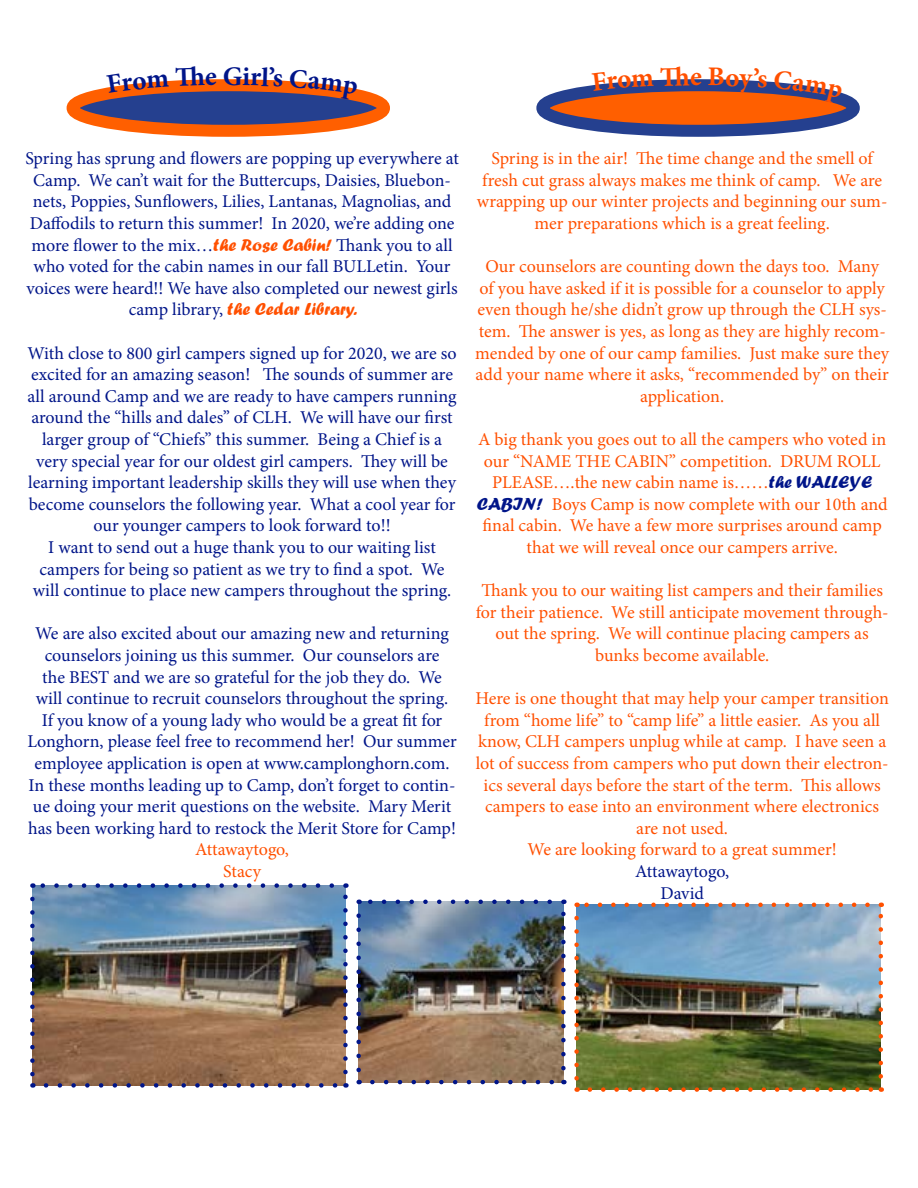
<style>
.page{position:relative;width:918px;height:1188px;background:#fff}
.page>*{position:absolute;margin:0;border:0;box-sizing:border-box;transform-origin:0 0}
.t1{font:700 27px "Minion Pro";color:#001589}
.t2{font:700 27px "Minion Pro";color:#ff5000}
.t3{font:18px/21.6px "Minion Pro";letter-spacing:-.005em;color:#001589;text-align:center}
.t4{font:18px/21.6px "Minion Pro";letter-spacing:-.005em;color:#ff5000;text-align:center}
.t5{font:18px "Forte";color:#ff5000}
.s1{font-family:"Forte";color:#ff5000}
.s2{font-family:"Minion Pro";color:#001589}
.s3{font-family:"Forte";color:#001589}
</style>
<div class="page">
<svg style="left:73px;top:85px;width:311px;height:46px;background:#474478"></svg>
<div style="left:67px;top:79px;width:323px;height:58px;border:12px solid #ff5f00;border-radius:50%"></div>
<svg style="left:542px;top:85px;width:312px;height:46px;background:#dc5a16"></svg>
<div style="left:536px;top:79px;width:324px;height:58px;border:12px solid #25408f;border-radius:50%"></div>
<img style="left:32px;top:886px;width:313px;height:199px">
<svg style="left:46px;top:1083px;width:293px;height:5px"></svg>
<svg style="left:39px;top:883px;width:293px;height:5px"></svg>
<svg style="left:30px;top:899px;width:5px;height:189px"></svg>
<svg style="left:343px;top:883px;width:5px;height:189px"></svg>
<img style="left:577px;top:905px;width:304px;height:185px">
<svg style="left:590px;top:1087px;width:284px;height:5px"></svg>
<svg style="left:574px;top:918px;width:5px;height:174px"></svg>
<svg style="left:879px;top:903px;width:4px;height:173px"></svg>
<svg style="left:577px;top:903px;width:291px;height:4px"></svg>
<img style="left:359px;top:902px;width:204px;height:180px">
<svg style="left:372px;top:1080px;width:185px;height:4px"></svg>
<svg style="left:356px;top:916px;width:5px;height:168px"></svg>
<svg style="left:561px;top:900px;width:5px;height:168px"></svg>
<svg style="left:359px;top:900px;width:191px;height:4px"></svg>
<svg style="left:107px;top:81px;width:62px;height:12px"></svg>
<svg style="left:175px;top:79px;width:42px;height:7px"></svg>
<svg style="left:243px;top:79px;width:40px;height:8px"></svg>
<svg style="left:290px;top:81px;width:68px;height:20px"></svg>
<svg style="left:592px;top:80px;width:62px;height:11px"></svg>
<svg style="left:661px;top:79px;width:29px;height:7px"></svg>
<svg style="left:709px;top:79px;width:58px;height:14px"></svg>
<svg style="left:774px;top:82px;width:69px;height:22px"></svg>
<h1 class="t1" style="left:223px;top:58px;width:21px">G</h1>
<h1 class="t2" style="left:690px;top:58px;width:13px">e</h1>
<p class="t3" style="left:25px;top:148px;width:435px">Spring has sprung and flowers are popping up everywhere at Camp. We can’t wait for the Buttercups, Daisies, Bluebon&shy;nets, Poppies, Sunflowers, Lilies, Lantanas, Magnolias, and Daffodils to return this summer! In 2020, we’re adding one more flower to the mix…<span class="s1">the Rose Cabin!</span> Thank you to all who voted for the cabin names in our fall BULLetin. Your voices were heard!! We have also completed our newest girls</p>
<p class="t5" style="left:129px;top:299px;width:230px"><span class="s2">camp library,</span> the Cedar Library.</p>
<p class="t3" style="left:27px;top:342px;width:431px">With close to 800 girl campers signed up for 2020, we are so excited for an amazing season! The sounds of summer are all around Camp and we are ready to have campers running around the “hills and dales” of CLH. We will have our first larger group of “Chiefs” this summer. Being a Chief is a very special year for our oldest girl campers. They will be learning important leadership skills they will use when they become counselors the following year. What a cool year for our younger campers to look forward to!!<br>I want to send out a huge thank you to our waiting list campers for being so patient as we try to find a spot. We will continue to place new campers throughout the spring.</p>
<p class="t3" style="left:27px;top:623px;width:431px">We are also excited about our amazing new and returning counselors joining us this summer. Our counselors are<br>the BEST and we are so grateful for the job they do. We will continue to recruit counselors throughout the spring.<br>If you know of a young lady who would be a great fit for Longhorn, please feel free to recommend her! Our summer employee application is open at www.camplonghorn.com.<br>In these months leading up to Camp, don’t forget to contin&shy;ue doing your merit questions on the website. Mary Merit has been working hard to restock the Merit Store for Camp!</p>
<p class="t4" style="left:195px;top:839px;width:95px">Attawaytogo,<br>Stacy</p>
<p class="t4" style="left:477px;top:148px;width:412px">Spring is in the air! The time change and the smell of fresh cut grass always makes me think of camp. We are wrapping up our winter projects and beginning our sum&shy;mer preparations which is a great feeling.</p>
<p class="t4" style="left:475px;top:256px;width:415px">Our counselors are counting down the days too. Many<br>of you have asked if it is possible for a counselor to apply even though he/she didn’t grow up through the CLH sys&shy;tem. The answer is yes, as long as they are highly recom&shy;mended by one of our camp families. Just make sure they add your name where it asks, “recommended by” on their application.</p>
<p class="t4" style="left:477px;top:429px;width:412px">A big thank you goes out to all the campers who voted in our “NAME THE CABIN” competition. DRUM ROLL PLEASE….the new cabin name is……<span class="s3">the WALLEYE CABIN!</span> Boys Camp is now complete with our 10th and final cabin. We have a few more surprises around camp that we will reveal once our campers arrive.</p>
<p class="t4" style="left:476px;top:580px;width:415px">Thank you to our waiting list campers and their families for their patience. We still anticipate movement through&shy;out the spring. We will continue placing campers as bunks become available.</p>
<p class="t4" style="left:476px;top:688px;width:415px">Here is one thought that may help your camper transition from “home life” to “camp life” a little easier. As you all know, CLH campers unplug while at camp. I have seen a lot of success from campers who put down their electron&shy;ics several days before the start of the term. This allows campers to ease into an environment where electronics are not used.<br>We are looking forward to a great summer!</p>
<p class="t3" style="left:635px;top:861px;width:95px">Attawaytogo,<br>David</p>
</div>
